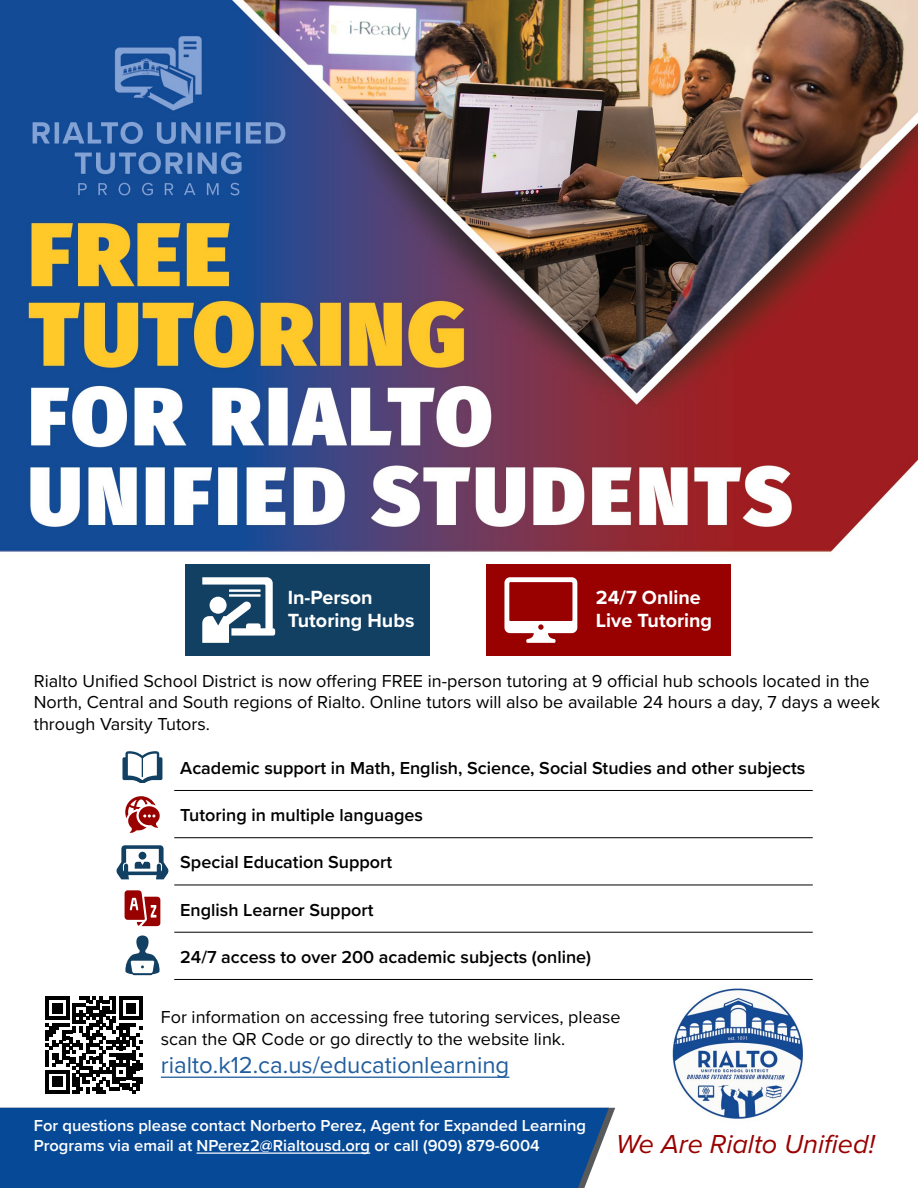
<style>
.page{position:relative;width:918px;height:1188px;background:#fff}
.page>*{position:absolute;margin:0;border:0;box-sizing:border-box;transform-origin:0 0}
.t1{font:italic 27px "Proxima Nova";color:#990100}
.t2{font:24px "Proxima Nova";color:#215e9e}
.t3{font:700 19.8px/23.7px "Proxima Nova";color:#fff}
.t4{font:18px/21.6px "Proxima Nova";color:#000}
.t5{font:600 18px "Proxima Nova";color:#000}
.t6{font:600 16.5px/19.8px "Proxima Nova";color:#fff}
</style>
<div class="page">
<img style="left:0;top:0;width:918px;height:1119px">
<div style="left:0;top:1108px;width:609px;height:80px;background:#064997"></div>
<hr style="left:161px;top:1077px;width:348px;height:1px;background:#215e9e">
<hr style="left:174px;top:790px;width:639px;height:1px;background:#000">
<hr style="left:174px;top:837px;width:639px;height:1px;background:#000">
<hr style="left:174px;top:885px;width:639px;height:1px;background:#000">
<hr style="left:174px;top:932px;width:639px;height:1px;background:#000">
<hr style="left:174px;top:979px;width:639px;height:1px;background:#000">
<div style="left:185px;top:564px;width:245px;height:92px;background:#114062"></div>
<div style="left:486px;top:564px;width:245px;height:92px;background:#990100"></div>
<svg style="left:504px;top:577px;width:73px;height:66px"></svg>
<svg style="left:202px;top:577px;width:73px;height:66px"></svg>
<hr style="left:197px;top:1153px;width:173px;height:1px;background:#fff">
<svg style="left:46px;top:997px;width:97px;height:97px"></svg>
<svg style="left:125px;top:890px;width:35px;height:36px"></svg>
<svg style="left:125px;top:796px;width:35px;height:37px"></svg>
<svg style="left:116px;top:845px;width:53px;height:34px"></svg>
<svg style="left:122px;top:751px;width:40px;height:32px"></svg>
<svg style="left:125px;top:936px;width:35px;height:39px"></svg>
<p class="t3" style="left:288px;top:585px;width:128px">In-Person<br>Tutoring Hubs</p>
<p class="t3" style="left:596px;top:585px;width:118px">24/7 Online<br>Live Tutoring</p>
<p class="t4" style="left:34px;top:669px;width:848px">Rialto Unified School District is now offering FREE in-person tutoring at 9 official hub schools located in the<br>North, Central and South regions of Rialto. Online tutors will also be available 24 hours a day, 7 days a week through Varsity Tutors.</p>
<p class="t5" style="left:180px;top:755px;width:627px">Academic support in Math, English, Science, Social Studies and other subjects</p>
<p class="t5" style="left:180px;top:802px;width:244px">Tutoring in multiple languages</p>
<p class="t5" style="left:180px;top:849px;width:214px">Special Education Support</p>
<p class="t5" style="left:180px;top:896px;width:195px">English Learner Support</p>
<p class="t5" style="left:180px;top:944px;width:412px">24/7 access to over 200 academic subjects (online)</p>
<p class="t4" style="left:161px;top:1005px;width:461px">For information on accessing free tutoring services, please scan the QR Code or go directly to the website link.</p>
<h2 class="t2" style="left:161px;top:1048px;width:350px">rialto.k12.ca.us/educationlearning</h2>
<p class="t6" style="left:34px;top:1115px;width:554px">For questions please contact Norberto Perez, Agent for Expanded Learning<br>Programs via email at NPerez2@Rialtousd.org or call (909) 879-6004</p>
<h1 class="t1" style="left:616px;top:1124px;width:260px">We Are Rialto Unified!</h1>
</div>
